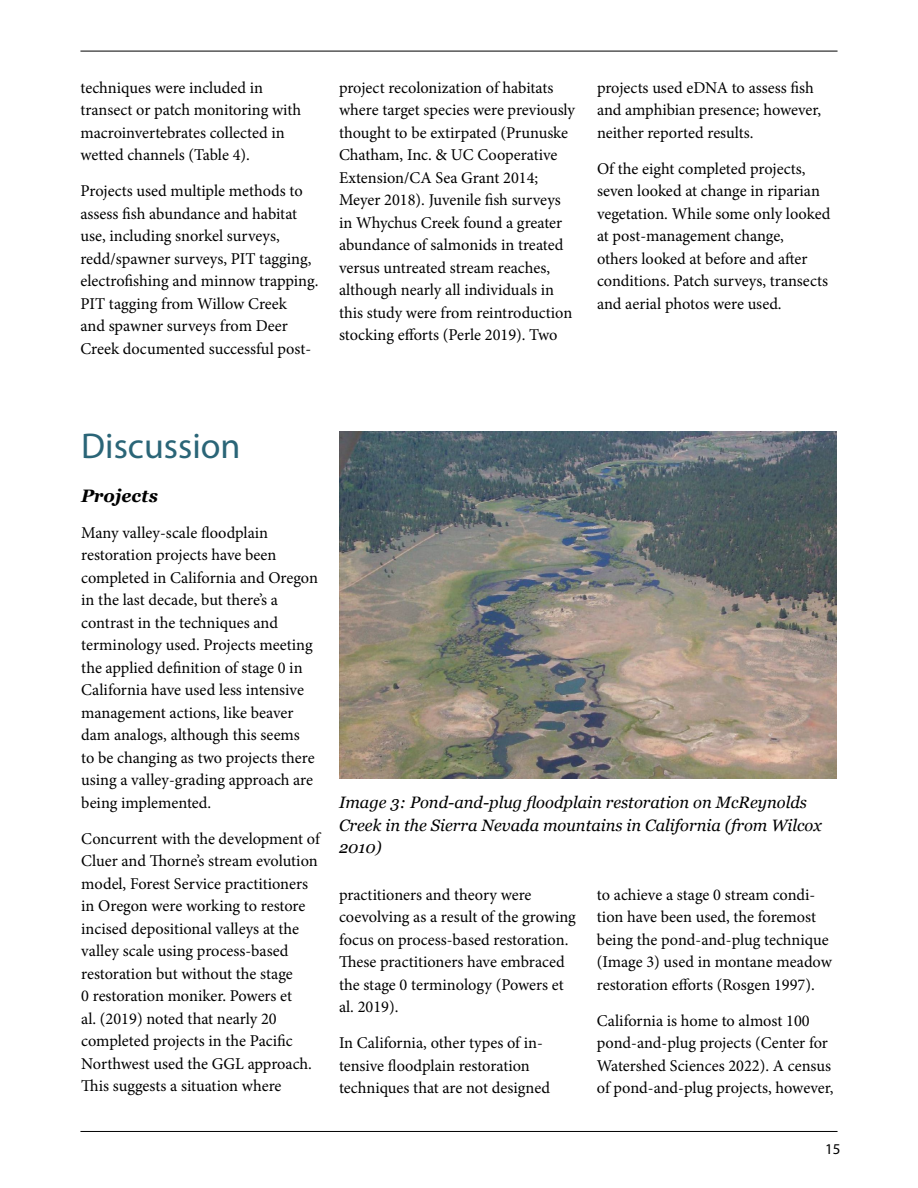
<style>
.page{position:relative;width:918px;height:1188px;background:#fff}
.page>*{position:absolute;margin:0;border:0;box-sizing:border-box;transform-origin:0 0}
.t1{font:36px "Myriad Pro";color:#2a6577}
.t2{font:italic 700 18px "Georgia";color:#000}
.t3{font:16.5px/22.5px "Minion Pro";color:#000}
.t4{font:italic 16.5px/22.5px "Georgia";color:#000}
.t5{font:15px "Myriad Pro";color:#000}
</style>
<div class="page">
<hr style="left:80px;top:51px;width:758px;height:1px;background:#000">
<hr style="left:80px;top:1131px;width:758px;height:1px;background:#000">
<img style="left:339px;top:431px;width:498px;height:348px">
<p class="t3" style="left:80px;top:77px;width:222px">techniques were included in transect or patch monitoring with macroinvertebrates collected in wetted channels (Table 4).</p>
<p class="t3" style="left:80px;top:180px;width:240px">Projects used multiple methods to assess fish abundance and habitat use, including snorkel surveys, redd/spawner surveys, PIT tagging, electrofishing and minnow trapping.<br>PIT tagging from Willow Creek<br>and spawner surveys from Deer Creek documented successful post-</p>
<p class="t3" style="left:339px;top:77px;width:238px">project recolonization of habitats where target species were previously thought to be extirpated (Prunuske Chatham, Inc. &amp; UC Cooperative Extension/CA Sea Grant 2014; Meyer 2018). Juvenile fish surveys in Whychus Creek found a greater abundance of salmonids in treated versus untreated stream reaches, although nearly all individuals in this study were from reintroduction stocking efforts (Perle 2019). Two</p>
<p class="t3" style="left:597px;top:77px;width:226px">projects used eDNA to assess fish and amphibian presence; however, neither reported results.</p>
<p class="t3" style="left:597px;top:158px;width:235px">Of the eight completed projects, seven looked at change in riparian vegetation. While some only looked at post-management change,<br>others looked at before and after conditions. Patch surveys, transects and aerial photos were used.</p>
<p class="t1" style="left:81px;top:424px;width:161px">Discussion</p>
<p class="t2" style="left:81px;top:484px;width:78px">Projects</p>
<p class="t3" style="left:81px;top:521px;width:238px">Many valley-scale floodplain restoration projects have been completed in California and Oregon in the last decade, but there’s a contrast in the techniques and terminology used. Projects meeting the applied definition of stage 0 in<br>California have used less intensive management actions, like beaver dam analogs, although this seems<br>to be changing as two projects there using a valley-grading approach are being implemented.</p>
<p class="t3" style="left:81px;top:827px;width:240px">Concurrent with the development of Cluer and Thorne’s stream evolution model, Forest Service practitioners in Oregon were working to restore incised depositional valleys at the valley scale using process-based restoration but without the stage<br>0 restoration moniker. Powers et<br>al. (2019) noted that nearly 20 completed projects in the Pacific Northwest used the GGL approach.<br>This suggests a situation where</p>
<p class="t4" style="left:339px;top:791px;width:484px">Image 3: Pond-and-plug floodplain restoration on McReynolds<br>Creek in the Sierra Nevada mountains in California (from Wilcox<br>2010)</p>
<p class="t3" style="left:339px;top:884px;width:238px">practitioners and theory were coevolving as a result of the growing focus on process-based restoration.<br>These practitioners have embraced the stage 0 terminology (Powers et al. 2019).</p>
<p class="t3" style="left:339px;top:1032px;width:212px">In California, other types of in&shy;tensive floodplain restoration techniques that are not designed</p>
<p class="t3" style="left:597px;top:884px;width:236px">to achieve a stage 0 stream condi&shy;tion have been used, the foremost being the pond-and-plug technique (Image 3) used in montane meadow restoration efforts (Rosgen 1997).</p>
<p class="t3" style="left:597px;top:1010px;width:238px">California is home to almost 100 pond-and-plug projects (Center for Watershed Sciences 2022). A census of pond-and-plug projects, however,</p>
<p class="t5" style="left:825px;top:1140px;width:17px">15</p>
</div>
